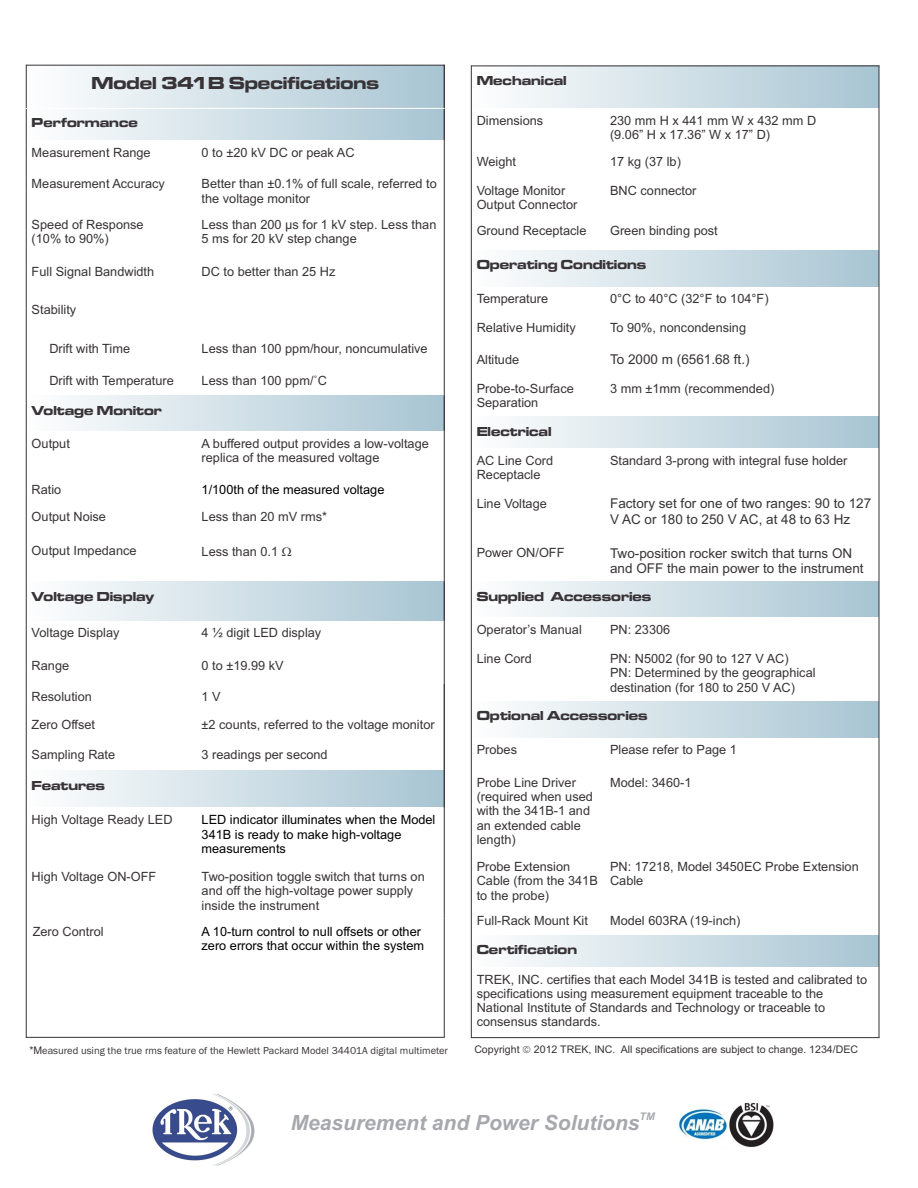
<style>
.page{position:relative;width:918px;height:1188px;background:#fff}
.page>*{position:absolute;margin:0;border:0;box-sizing:border-box;transform-origin:0 0}
.t1{font:italic 700 21px "Arial";color:#a6a8ad}
.t2{font:18px "Microgramma D Bold Exte";color:#383336}
.t3{font:13.5px/15.1px "Arial";color:#383336}
.t4{font:13.5px "Microgramma D Bold Exte";color:#383336}
.t5{font:12.75px/14.2px "Arial";color:#383336}
.t6{font:12.75px/14.2px "Arial";color:#000}
.t7{font:10.5px "Franklin Gothic";color:#383336}
.t8{font:10.5px "Arial";color:#383336}
.t9{font:italic 700 10.5px "Arial";color:#a6a8ad}
.s1{font-family:"Arial"}
</style>
<div class="page">
<div style="left:26px;top:65px;width:418px;height:43px;background:linear-gradient(to right,#fefefe,#a8c5d3)"></div>
<div style="left:26px;top:108px;width:418px;height:32px;background:linear-gradient(to right,#fefefe,#a8c5d3)"></div>
<div style="left:26px;top:396px;width:418px;height:35px;background:linear-gradient(to right,#fefefe,#a8c5d3)"></div>
<div style="left:26px;top:582px;width:418px;height:38px;background:linear-gradient(to right,#fefefe,#a8c5d3)"></div>
<div style="left:26px;top:771px;width:418px;height:36px;background:linear-gradient(to right,#fefefe,#a8c5d3)"></div>
<hr style="left:26px;top:65px;width:1px;height:973px;background:#383336">
<hr style="left:444px;top:919px;width:1px;height:119px;background:#383336">
<hr style="left:444px;top:65px;width:1px;height:854px;background:#383336">
<hr style="left:26px;top:1037px;width:418px;height:1px;background:#383336">
<hr style="left:26px;top:108px;width:419px;height:1px;background:#fff">
<hr style="left:26px;top:65px;width:419px;height:1px;background:#383336">
<div style="left:471px;top:66px;width:408px;height:42px;background:linear-gradient(to right,#fefefe,#a8c5d3)"></div>
<div style="left:471px;top:250px;width:408px;height:36px;background:linear-gradient(to right,#fefefe,#a8c5d3)"></div>
<div style="left:471px;top:417px;width:408px;height:31px;background:linear-gradient(to right,#fefefe,#a8c5d3)"></div>
<div style="left:471px;top:582px;width:408px;height:35px;background:linear-gradient(to right,#fefefe,#a8c5d3)"></div>
<div style="left:471px;top:701px;width:408px;height:36px;background:linear-gradient(to right,#fefefe,#a8c5d3)"></div>
<div style="left:471px;top:935px;width:408px;height:32px;background:linear-gradient(to right,#fefefe,#a8c5d3)"></div>
<hr style="left:471px;top:66px;width:1px;height:972px;background:#383336">
<hr style="left:879px;top:66px;width:1px;height:972px;background:#383336">
<hr style="left:471px;top:1037px;width:408px;height:1px;background:#383336">
<hr style="left:471px;top:66px;width:408px;height:1px;background:#383336">
<img style="left:152px;top:1094px;width:103px;height:72px">
<img style="left:678px;top:1102px;width:96px;height:45px">
<h2 class="t2" style="left:91px;top:75px;width:289px">Model 341B Specifications</h2>
<p class="t4" style="left:32px;top:117px;width:108px">Performance</p>
<p class="t5" style="left:32px;top:146px;width:121px">Measurement Range</p>
<p class="t5" style="left:202px;top:146px;width:154px">0 to ±20 kV DC or peak AC</p>
<p class="t5" style="left:32px;top:178px;width:135px">Measurement Accuracy</p>
<p class="t5" style="left:202px;top:178px;width:237px">Better than ±0.1% of full scale, referred to the voltage monitor</p>
<p class="t5" style="left:32px;top:219px;width:113px">Speed of Response (10% to 90%)</p>
<p class="t5" style="left:202px;top:219px;width:236px">Less than 200 µs for 1 kV step. Less than<br>5 ms for 20 kV step change</p>
<p class="t5" style="left:32px;top:265px;width:124px">Full Signal Bandwidth</p>
<p class="t5" style="left:202px;top:265px;width:135px">DC to better than 25 Hz</p>
<p class="t5" style="left:32px;top:303px;width:46px">Stability</p>
<p class="t5" style="left:49px;top:342px;width:82px">Drift with Time</p>
<p class="t5" style="left:202px;top:342px;width:228px">Less than 100 ppm/hour, noncumulative</p>
<p class="t5" style="left:49px;top:374px;width:126px">Drift with Temperature</p>
<p class="t5" style="left:202px;top:374px;width:127px">Less than 100 ppm/˚C</p>
<p class="t4" style="left:32px;top:404px;width:132px">Voltage Monitor</p>
<p class="t5" style="left:32px;top:437px;width:40px">Output</p>
<p class="t5" style="left:202px;top:437px;width:229px">A buffered output provides a low-voltage replica of the measured voltage</p>
<p class="t5" style="left:32px;top:484px;width:31px">Ratio</p>
<p class="t6" style="left:202px;top:484px;width:184px">1/100th of the measured voltage</p>
<p class="t5" style="left:32px;top:510px;width:76px">Output Noise</p>
<p class="t5" style="left:202px;top:510px;width:127px">Less than 20 mV rms*</p>
<p class="t5" style="left:32px;top:545px;width:106px">Output Impedance</p>
<p class="t5" style="left:202px;top:546px;width:78px">Less than 0.1</p>
<p class="t4" style="left:32px;top:590px;width:124px">Voltage Display</p>
<p class="t5" style="left:32px;top:627px;width:89px">Voltage Display</p>
<p class="t5" style="left:202px;top:627px;width:121px">4 ½ digit LED display</p>
<p class="t5" style="left:32px;top:659px;width:39px">Range</p>
<p class="t5" style="left:202px;top:659px;width:84px">0 to ±19.99 kV</p>
<p class="t5" style="left:32px;top:690px;width:62px">Resolution</p>
<p class="t5" style="left:202px;top:690px;width:21px">1 V</p>
<p class="t5" style="left:32px;top:718px;width:65px">Zero Offset</p>
<p class="t5" style="left:202px;top:718px;width:235px">±2 counts, referred to the voltage monitor</p>
<p class="t5" style="left:32px;top:748px;width:85px">Sampling Rate</p>
<p class="t5" style="left:202px;top:748px;width:128px">3 readings per second</p>
<p class="t4" style="left:32px;top:779px;width:75px">Features</p>
<p class="t5" style="left:32px;top:814px;width:143px">High Voltage Ready LED</p>
<p class="t6" style="left:202px;top:814px;width:235px">LED indicator illuminates when the Model<br>341B is ready to make high-voltage measurements</p>
<p class="t5" style="left:32px;top:871px;width:126px">High Voltage ON-OFF</p>
<p class="t5" style="left:202px;top:871px;width:225px">Two-position toggle switch that turns on and off the high-voltage power supply inside the instrument</p>
<p class="t5" style="left:33px;top:925px;width:72px">Zero Control</p>
<p class="t6" style="left:202px;top:925px;width:224px">A 10-turn control to null offsets or other zero errors that occur within the system</p>
<p class="t4" style="left:477px;top:74px;width:91px">Mechanical</p>
<p class="t5" style="left:477px;top:114px;width:68px">Dimensions</p>
<p class="t5" style="left:610px;top:114px;width:208px">230 mm H x 441 mm W x 432 mm D (9.06” H x 17.36” W x 17” D)</p>
<p class="t5" style="left:477px;top:156px;width:41px">Weight</p>
<p class="t5" style="left:610px;top:156px;width:72px">17 kg (37 lb)</p>
<p class="t5" style="left:477px;top:184px;width:102px">Voltage Monitor<br>Output Connector</p>
<p class="t5" style="left:610px;top:184px;width:88px">BNC connector</p>
<p class="t5" style="left:477px;top:225px;width:111px">Ground Receptacle</p>
<p class="t5" style="left:610px;top:225px;width:109px">Green binding post</p>
<p class="t4" style="left:477px;top:259px;width:171px">Operating Conditions</p>
<p class="t5" style="left:477px;top:293px;width:73px">Temperature</p>
<p class="t5" style="left:610px;top:293px;width:160px">0°C to 40°C (32°F to 104°F)</p>
<p class="t5" style="left:477px;top:322px;width:101px">Relative Humidity</p>
<p class="t5" style="left:610px;top:322px;width:138px">To 90%, noncondensing</p>
<p class="t5" style="left:477px;top:353px;width:44px">Altitude</p>
<p class="t3" style="left:610px;top:353px;width:141px">To 2000 m (6561.68 ft.)</p>
<p class="t5" style="left:477px;top:383px;width:99px">Probe-to-Surface<br>Separation</p>
<p class="t5" style="left:610px;top:383px;width:166px">3 mm ±1mm (recommended)</p>
<p class="t4" style="left:477px;top:425px;width:76px">Electrical</p>
<p class="t5" style="left:477px;top:455px;width:78px">AC Line Cord<br>Receptacle</p>
<p class="t5" style="left:610px;top:455px;width:239px">Standard 3-prong with integral fuse holder</p>
<p class="t5" style="left:477px;top:497px;width:72px">Line Voltage</p>
<p class="t3" style="left:610px;top:497px;width:263px">Factory set for one of two ranges: 90 to 127<br>V AC or 180 to 250 V AC, at 48 to 63 Hz</p>
<p class="t5" style="left:477px;top:547px;width:89px">Power ON/OFF</p>
<p class="t3" style="left:610px;top:547px;width:255px">Two-position rocker switch that turns ON and OFF the main power to the instrument</p>
<p class="t4" style="left:477px;top:590px;width:176px">Supplied Accessories</p>
<p class="t5" style="left:477px;top:623px;width:107px">Operator’s Manual</p>
<p class="t5" style="left:610px;top:623px;width:62px">PN: 23306</p>
<p class="t5" style="left:477px;top:653px;width:57px">Line Cord</p>
<p class="t5" style="left:610px;top:653px;width:207px">PN: N5002 (for 90 to 127 V AC)<br>PN: Determined by the geographical destination (for 180 to 250 V AC)</p>
<p class="t4" style="left:477px;top:710px;width:172px">Optional Accessories</p>
<p class="t5" style="left:477px;top:744px;width:42px">Probes</p>
<p class="t5" style="left:610px;top:744px;width:128px">Please refer to Page 1</p>
<p class="t5" style="left:477px;top:776px;width:118px">Probe Line Driver (required when used with the 341B-1 and an extended cable length)</p>
<p class="t5" style="left:610px;top:776px;width:83px">Model: 3460-1</p>
<p class="t5" style="left:477px;top:861px;width:123px">Probe Extension<br>Cable (from the 341B to the probe)</p>
<p class="t5" style="left:610px;top:861px;width:250px">PN: 17218, Model 3450EC Probe Extension<br>Cable</p>
<p class="t5" style="left:477px;top:915px;width:113px">Full-Rack Mount Kit</p>
<p class="t5" style="left:610px;top:915px;width:132px">Model 603RA (19-inch)</p>
<p class="t4" style="left:477px;top:944px;width:102px">Certification</p>
<p class="t5" style="left:477px;top:973px;width:392px">TREK, INC. certifies that each Model 341B is tested and calibrated to specifications using measurement equipment traceable to the National Institute of Standards and Technology or traceable to consensus standards.</p>
<p class="t7" style="left:29px;top:1047px;width:420px"><span class="s1">*M</span>easured using the true rms feature of the Hewlett Packard Model 34401A digital multimeter</p>
<p class="t8" style="left:474px;top:1045px;width:47px">Copyright</p>
<p class="t8" style="left:534px;top:1045px;width:326px">2012 TREK, INC. All specifications are subject to change. 1234/DEC</p>
<h1 class="t1" style="left:291px;top:1115px;width:350px">Measurement and Power Solutions</h1>
<p class="t9" style="left:640px;top:1112px;width:17px">TM</p>
</div>
